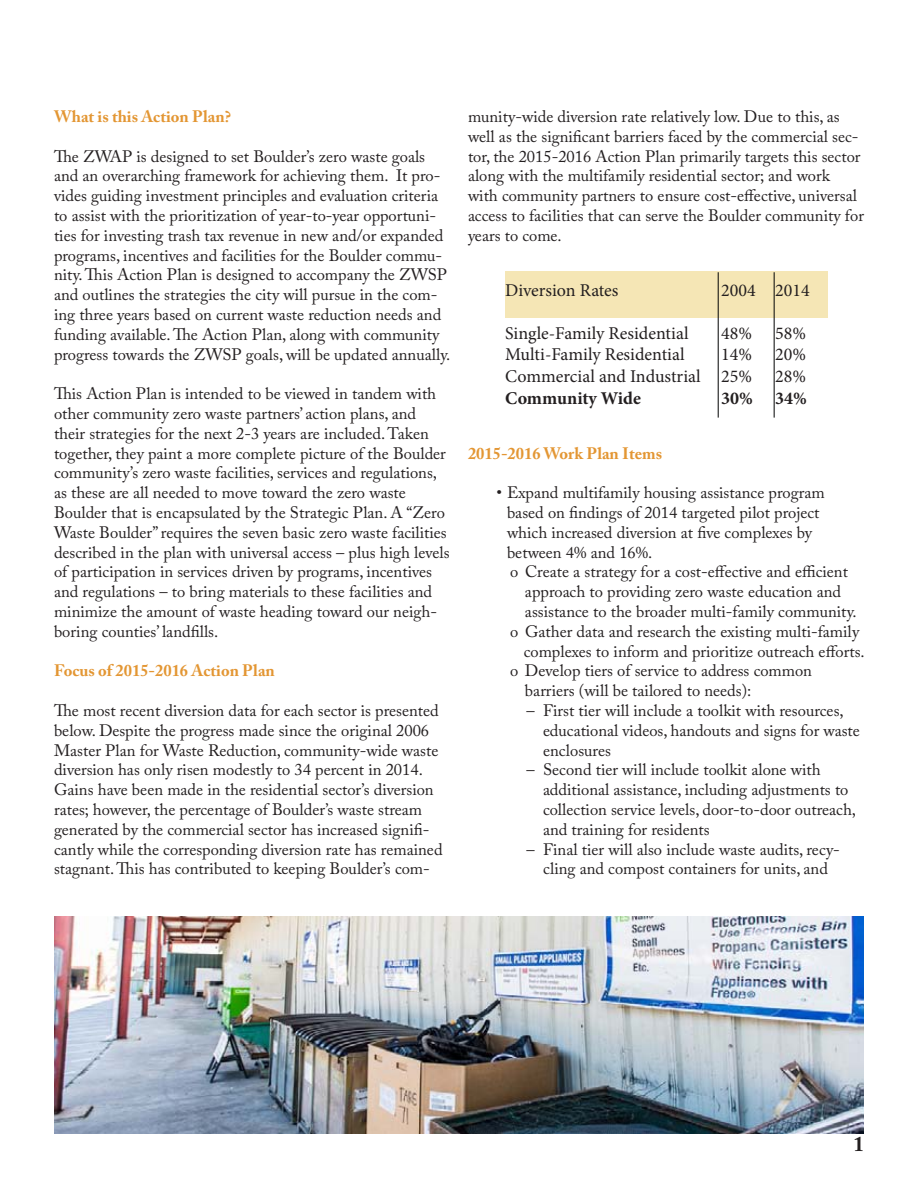
<style>
.page{position:relative;width:918px;height:1188px;background:#fff}
.page>*{position:absolute;margin:0;border:0;box-sizing:border-box;transform-origin:0 0}
.t1{font:700 21px "Adobe Caslon Pro";color:#231f20}
.t2{font:18px "Minion Pro";color:#231f20}
.t3{font:700 18px "Minion Pro";color:#231f20}
.t4{font:16.5px/19.8px "Adobe Caslon Pro";color:#231f20}
.t5{font:700 16.5px "Adobe Caslon Pro";color:#e39633}
</style>
<div class="page">
<div style="left:505px;top:272px;width:322px;height:46px;background:#f5e6b5"></div>
<hr style="left:718px;top:272px;width:1px;height:146px;background:#000202">
<hr style="left:774px;top:272px;width:1px;height:146px;background:#000202">
<img style="left:55px;top:916px;width:808px;height:218px">
<p class="t5" style="left:54px;top:107px;width:179px">What is this Action Plan?</p>
<p class="t4" style="left:54px;top:146px;width:398px">The ZWAP is designed to set Boulder’s zero waste goals and an overarching framework for achieving them. It pro&shy;vides guiding investment principles and evaluation criteria to assist with the prioritization of year-to-year opportuni&shy;ties for investing trash tax revenue in new and/or expanded programs, incentives and facilities for the Boulder commu&shy;nity. This Action Plan is designed to accompany the ZWSP and outlines the strategies the city will pursue in the com&shy;ing three years based on current waste reduction needs and funding available. The Action Plan, along with community progress towards the ZWSP goals, will be updated annually.</p>
<p class="t4" style="left:54px;top:384px;width:397px">This Action Plan is intended to be viewed in tandem with other community zero waste partners’ action plans, and their strategies for the next 2-3 years are included. Taken together, they paint a more complete picture of the Boulder community’s zero waste facilities, services and regulations, as these are all needed to move toward the zero waste Boulder that is encapsulated by the Strategic Plan. A “Zero Waste Boulder” requires the seven basic zero waste facilities described in the plan with universal access – plus high levels of participation in services driven by programs, incentives and regulations – to bring materials to these facilities and minimize the amount of waste heading toward our neigh&shy;boring counties’ landfills.</p>
<p class="t5" style="left:54px;top:661px;width:222px">Focus of 2015-2016 Action Plan</p>
<p class="t4" style="left:54px;top:700px;width:390px">The most recent diversion data for each sector is presented below. Despite the progress made since the original 2006<br>Master Plan for Waste Reduction, community-wide waste diversion has only risen modestly to 34 percent in 2014.<br>Gains have been made in the residential sector’s diversion rates; however, the percentage of Boulder’s waste stream generated by the commercial sector has increased signifi&shy;cantly while the corresponding diversion rate has remained stagnant. This has contributed to keeping Boulder’s com-</p>
<p class="t4" style="left:468px;top:106px;width:398px">munity-wide diversion rate relatively low. Due to this, as well as the significant barriers faced by the commercial sec&shy;tor, the 2015-2016 Action Plan primarily targets this sector along with the multifamily residential sector; and work<br>with community partners to ensure cost-effective, universal access to facilities that can serve the Boulder community for years to come.</p>
<p class="t2" style="left:505px;top:278px;width:115px">Diversion Rates</p>
<p class="t2" style="left:721px;top:278px;width:90px">2004 2014</p>
<p class="t2" style="left:505px;top:321px;width:185px">Single-Family Residential</p>
<p class="t2" style="left:721px;top:321px;width:32px">48%</p>
<p class="t2" style="left:775px;top:321px;width:32px">58%</p>
<p class="t2" style="left:505px;top:343px;width:181px">Multi-Family Residential</p>
<p class="t2" style="left:721px;top:343px;width:32px">14%</p>
<p class="t2" style="left:775px;top:343px;width:32px">20%</p>
<p class="t2" style="left:505px;top:364px;width:248px">Commercial and Industrial 25%</p>
<p class="t2" style="left:775px;top:364px;width:32px">28%</p>
<p class="t3" style="left:505px;top:385px;width:137px">Community Wide</p>
<p class="t3" style="left:721px;top:385px;width:87px">30% 34%</p>
<p class="t5" style="left:468px;top:443px;width:196px">2015-2016 Work Plan Items</p>
<p class="t4" style="left:507px;top:483px;width:319px;text-indent:-11px">• Expand multifamily housing assistance program based on findings of 2014 targeted pilot project which increased diversion at five complexes by between 4% and 16%.</p>
<p class="t4" style="left:525px;top:562px;width:333px;text-indent:-15px">o Create a strategy for a cost-effective and efficient approach to providing zero waste education and assistance to the broader multi-family community.</p>
<p class="t4" style="left:524px;top:621px;width:343px;text-indent:-14px">o Gather data and research the existing multi-family complexes to inform and prioritize outreach efforts.</p>
<p class="t4" style="left:525px;top:661px;width:289px;text-indent:-15px">o Develop tiers of service to address common barriers (will be tailored to needs):</p>
<p class="t4" style="left:543px;top:700px;width:318px;text-indent:-16px">– First tier will include a toolkit with resources, educational videos, handouts and signs for waste enclosures</p>
<p class="t4" style="left:543px;top:760px;width:315px;text-indent:-16px">– Second tier will include toolkit alone with additional assistance, including adjustments to collection service levels, door-to-door outreach, and training for residents</p>
<p class="t4" style="left:526px;top:839px;width:315px;text-align:center">– Final tier will also include waste audits, recy&shy;cling and compost containers for units, and</p>
<p class="t1" style="left:854px;top:1131px;width:12px">1</p>
</div>
